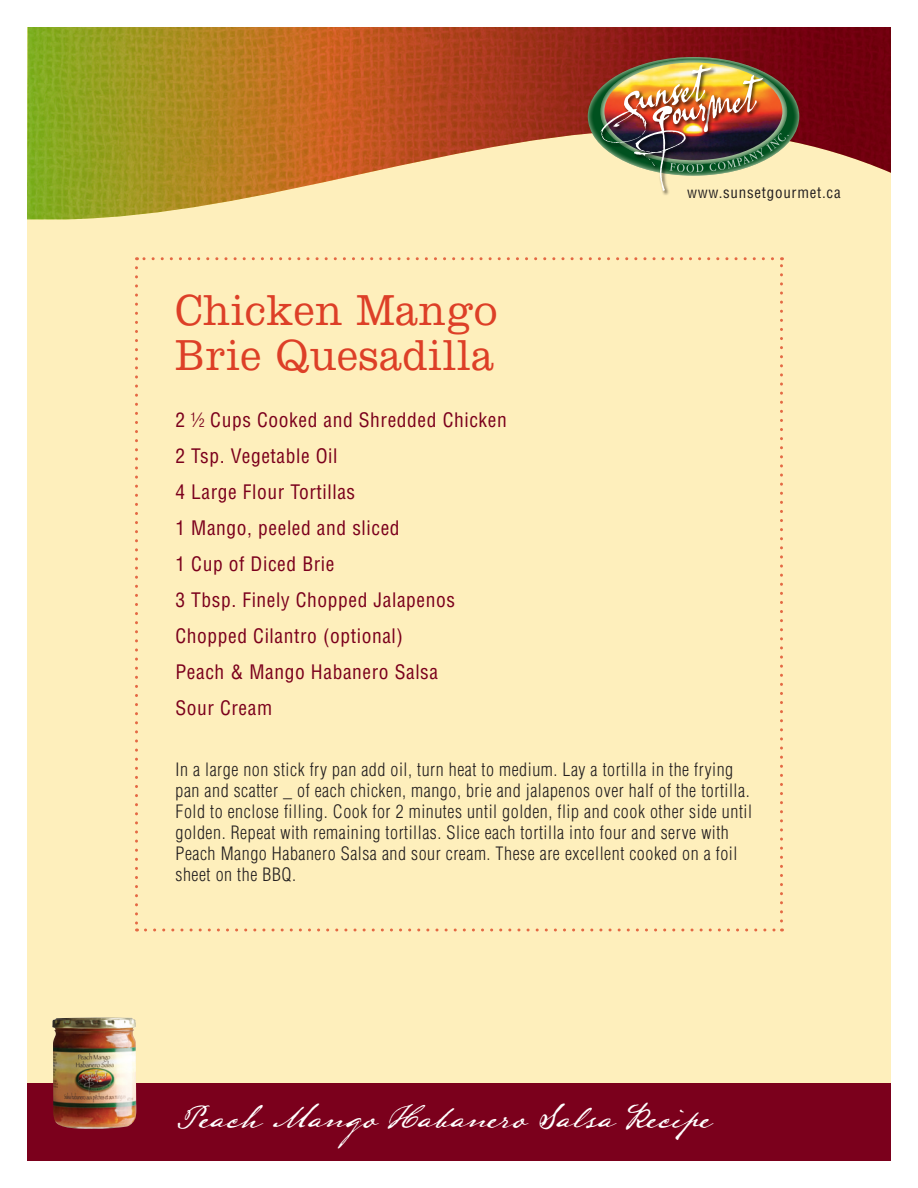
<style>
.page{position:relative;width:918px;height:1188px;background:#fff}
.page>*{position:absolute;margin:0;border:0;box-sizing:border-box;transform-origin:0 0}
.Recipe_Name{font:300 45px/45px "Clarendon LT Std";letter-spacing:.02em;color:#dd3f27;scale:.9 1}
.Footer_Product_s__Na{font:30px "Lamar Pen";color:#fff;scale:.9 1}
.Ingredients{font:condensed 19.5px "Helvetica LT Std";letter-spacing:.03em;color:#7b001c}
.Instructions{font:300 condensed 18px/21px "Helvetica LT Std";letter-spacing:.03em;color:#231f20}
.t1{font:condensed 15px "Helvetica LT Std";letter-spacing:.05em;color:#231f20}
.s1{font-weight:300}
</style>
<div class="page">
<div style="left:27px;top:27px;width:864px;height:1134px;background:#feefbc"></div>
<img style="left:27px;top:27px;width:864px;height:192px">
<div style="left:27px;top:1083px;width:864px;height:78px;background:#7b001c"></div>
<svg style="left:588px;top:57px;width:211px;height:119px"></svg>
<img style="left:598px;top:88px;width:3px;height:62px">
<img style="left:684px;top:62px;width:34px;height:2px">
<img style="left:632px;top:191px;width:60px;height:7px">
<img style="left:601px;top:64px;width:188px;height:127px">
<svg style="left:135px;top:268px;width:3px;height:664px"></svg>
<svg style="left:145px;top:928px;width:638px;height:4px"></svg>
<svg style="left:780px;top:257px;width:3px;height:664px"></svg>
<svg style="left:136px;top:257px;width:637px;height:3px"></svg>
<img style="left:52px;top:1017px;width:84px;height:112px">
<p class="Recipe_Name" style="left:176px;top:288px;width:359px">Chicken Mango<br>Brie Quesadilla</p>
<p class="Ingredients" style="left:176px;top:407px;width:333px">2 <span class="s1">½</span> Cups Cooked and Shredded Chicken</p>
<p class="Ingredients" style="left:176px;top:443px;width:164px">2 Tsp. Vegetable Oil</p>
<p class="Ingredients" style="left:176px;top:479px;width:181px">4 Large Flour Tortillas</p>
<p class="Ingredients" style="left:176px;top:515px;width:226px">1 Mango, peeled and sliced</p>
<p class="Ingredients" style="left:176px;top:551px;width:160px">1 Cup of Diced Brie</p>
<p class="Ingredients" style="left:176px;top:587px;width:281px">3 Tbsp. Finely Chopped Jalapenos</p>
<p class="Ingredients" style="left:176px;top:623px;width:229px">Chopped Cilantro (optional)</p>
<p class="Ingredients" style="left:176px;top:659px;width:264px">Peach &amp; Mango Habanero Salsa</p>
<p class="Ingredients" style="left:176px;top:695px;width:98px">Sour Cream</p>
<p class="t1" style="left:687px;top:184px;width:155px">www.sunsetgourmet.ca</p>
<p class="Instructions" style="left:176px;top:759px;width:578px">In a large non stick fry pan add oil, turn heat to medium. Lay a tortilla in the frying pan and scatter _ of each chicken, mango, brie and jalapenos over half of the tortilla.<br>Fold to enclose filling. Cook for 2 minutes until golden, flip and cook other side until golden. Repeat with remaining tortillas. Slice each tortilla into four and serve with Peach Mango Habanero Salsa and sour cream. These are excellent cooked on a foil sheet on the BBQ.</p>
<p class="Footer_Product_s__Na" style="left:175px;top:1098px;width:594px">Peach Mango Habanero Salsa Recipe</p>
</div>
